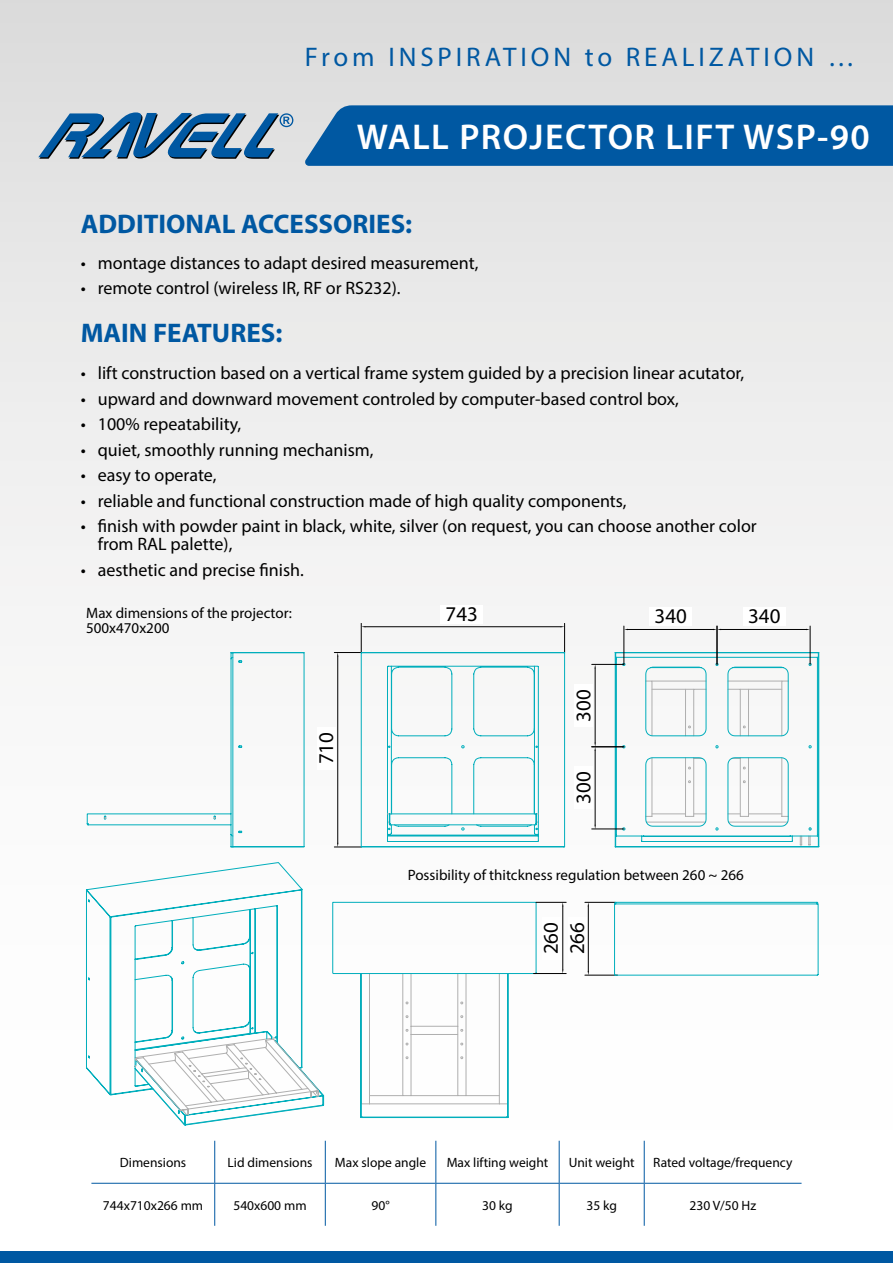
<style>
.page{position:relative;width:893px;height:1263px;background:#fff}
.page>*{position:absolute;margin:0;border:0;box-sizing:border-box;transform-origin:0 0}
.t1{font:600 36px "Myriad Pro";letter-spacing:.04em;color:#fff}
.t2{font:700 27px "Myriad Pro";color:#0058a2}
.t3{font:27px "Myriad Pro";letter-spacing:.145em;color:#0058a2}
.t4{font:21px/26.2px "Myriad Pro";color:#000}
.t5{font:18px/18px "Myriad Pro";color:#000}
.t6{font:15px/15px "Myriad Pro";color:#000}
.t7{font:13.5px "Myriad Pro";color:#000}
</style>
<div class="page">
<div style="left:0;top:0;width:893px;height:1259px;background:linear-gradient(to bottom,#e0e0e0,#fff)"></div>
<div style="left:0;top:1251px;width:893px;height:12px;background:#0058a2"></div>
<hr style="left:214px;top:1141px;width:1px;height:42px;background:#0058a2">
<hr style="left:325px;top:1141px;width:1px;height:42px;background:#0058a2">
<hr style="left:435px;top:1141px;width:1px;height:42px;background:#0058a2">
<hr style="left:559px;top:1141px;width:1px;height:42px;background:#0058a2">
<hr style="left:644px;top:1141px;width:1px;height:42px;background:#0058a2">
<hr style="left:91px;top:1183px;width:124px;height:1px;background:#0058a2">
<hr style="left:215px;top:1183px;width:110px;height:1px;background:#0058a2">
<hr style="left:214px;top:1183px;width:1px;height:43px;background:#0058a2">
<hr style="left:325px;top:1183px;width:111px;height:1px;background:#0058a2">
<hr style="left:325px;top:1183px;width:1px;height:43px;background:#0058a2">
<hr style="left:436px;top:1183px;width:123px;height:1px;background:#0058a2">
<hr style="left:435px;top:1183px;width:1px;height:43px;background:#0058a2">
<hr style="left:559px;top:1183px;width:85px;height:1px;background:#0058a2">
<hr style="left:559px;top:1183px;width:1px;height:43px;background:#0058a2">
<hr style="left:644px;top:1183px;width:157px;height:1px;background:#0058a2">
<hr style="left:644px;top:1183px;width:1px;height:43px;background:#0058a2">
<svg style="left:38px;top:112px;width:255px;height:47px;background:#6d93b2"></svg>
<div style="left:305px;top:105px;width:588px;height:61px;background:#0058a2"></div>
<svg style="left:86px;top:862px;width:237px;height:263px"></svg>
<svg style="left:134px;top:1030px;width:190px;height:97px"></svg>
<svg style="left:87px;top:652px;width:218px;height:195px"></svg>
<svg style="left:334px;top:623px;width:231px;height:225px"></svg>
<svg style="left:615px;top:652px;width:204px;height:195px"></svg>
<hr style="left:628px;top:629px;width:85px;height:1px;background:#000">
<hr style="left:624px;top:626px;width:1px;height:38px;background:#000">
<hr style="left:721px;top:629px;width:85px;height:1px;background:#000">
<hr style="left:810px;top:626px;width:1px;height:38px;background:#000">
<hr style="left:717px;top:626px;width:1px;height:38px;background:#000">
<hr style="left:595px;top:668px;width:1px;height:75px;background:#000">
<hr style="left:592px;top:664px;width:32px;height:1px;background:#000">
<hr style="left:595px;top:751px;width:1px;height:74px;background:#000">
<hr style="left:592px;top:746px;width:32px;height:1px;background:#000">
<hr style="left:592px;top:829px;width:32px;height:1px;background:#000">
<svg style="left:594px;top:743px;width:2px;height:8px"></svg>
<hr style="left:588px;top:906px;width:1px;height:65px;background:#000">
<hr style="left:585px;top:975px;width:32px;height:1px;background:#000">
<hr style="left:585px;top:902px;width:30px;height:1px;background:#000">
<svg style="left:614px;top:902px;width:205px;height:74px"></svg>
<svg style="left:332px;top:902px;width:205px;height:216px"></svg>
<hr style="left:562px;top:906px;width:1px;height:63px;background:#000">
<hr style="left:534px;top:973px;width:32px;height:1px;background:#000">
<hr style="left:536px;top:902px;width:30px;height:1px;background:#000">
<div style="left:441px;top:605px;width:42px;height:19px;background:#fff"></div>
<div style="left:649px;top:607px;width:43px;height:19px;background:#fff"></div>
<div style="left:743px;top:607px;width:43px;height:19px;background:#fff"></div>
<div style="left:317px;top:727px;width:19px;height:42px;background:#fff"></div>
<div style="left:574px;top:684px;width:19px;height:43px;background:#fff"></div>
<div style="left:574px;top:766px;width:19px;height:43px;background:#fff"></div>
<div style="left:541px;top:917px;width:19px;height:42px;background:#fff"></div>
<div style="left:568px;top:917px;width:19px;height:42px;background:#fff"></div>
<h2 class="t3" style="left:305px;top:40px;width:551px">From INSPIRATION to REALIZATION …</h2>
<h1 class="t1" style="left:357px;top:114px;width:514px">WALL PROJECTOR LIFT WSP-90</h1>
<h2 class="t2" style="left:81px;top:206px;width:333px">ADDITIONAL ACCESSORIES:</h2>
<p class="t5" style="left:81px;top:254px;width:399px">• montage distances to adapt desired measurement,</p>
<p class="t5" style="left:81px;top:279px;width:321px">• remote control (wireless IR, RF or RS232).</p>
<h2 class="t2" style="left:81px;top:315px;width:203px">MAIN FEATURES:</h2>
<p class="t5" style="left:81px;top:364px;width:665px">• lift construction based on a vertical frame system guided by a precision linear acutator,</p>
<p class="t5" style="left:81px;top:389px;width:600px">• upward and downward movement controled by computer-based control box,</p>
<p class="t5" style="left:81px;top:415px;width:162px">• 100% repeatability,</p>
<p class="t5" style="left:81px;top:440px;width:294px">• quiet, smoothly running mechanism,</p>
<p class="t5" style="left:81px;top:466px;width:137px">• easy to operate,</p>
<p class="t5" style="left:81px;top:491px;width:547px">• reliable and functional construction made of high quality components,</p>
<p class="t5" style="left:98px;top:517px;width:660px;text-indent:-17px">• finish with powder paint in black, white, silver (on request, you can choose another color from RAL palette),</p>
<p class="t5" style="left:81px;top:560px;width:225px">• aesthetic and precise finish.</p>
<p class="t6" style="left:86px;top:605px;width:207px">Max dimensions of the projector:<br>500x470x200</p>
<p class="t4" style="left:313px;top:764px;width:34px;rotate:-90deg">710</p>
<p class="t4" style="left:446px;top:601px;width:34px">743</p>
<p class="t4" style="left:655px;top:603px;width:34px">340</p>
<p class="t4" style="left:748px;top:603px;width:34px">340</p>
<p class="t4" style="left:570px;top:722px;width:34px;rotate:-90deg">300</p>
<p class="t4" style="left:570px;top:803px;width:34px;rotate:-90deg">300</p>
<p class="t6" style="left:408px;top:867px;width:337px">Possibility of thitckness regulation between 260 ~ 266</p>
<p class="t4" style="left:537px;top:954px;width:34px;rotate:-90deg">260<br>266</p>
<p class="t7" style="left:120px;top:1154px;width:68px">Dimensions</p>
<p class="t7" style="left:227px;top:1154px;width:87px">Lid dimensions</p>
<p class="t7" style="left:335px;top:1154px;width:93px">Max slope angle</p>
<p class="t7" style="left:447px;top:1154px;width:103px">Max lifting weight</p>
<p class="t7" style="left:569px;top:1154px;width:67px">Unit weight</p>
<p class="t7" style="left:653px;top:1154px;width:141px">Rated voltage/frequency</p>
<p class="t7" style="left:103px;top:1197px;width:102px">744x710x266 mm</p>
<p class="t7" style="left:233px;top:1197px;width:75px">540x600 mm</p>
<p class="t7" style="left:371px;top:1197px;width:20px">90°</p>
<p class="t7" style="left:482px;top:1197px;width:32px">30 kg</p>
<p class="t7" style="left:586px;top:1197px;width:32px">35 kg</p>
<p class="t7" style="left:689px;top:1197px;width:68px">230 V/50 Hz</p>
</div>
